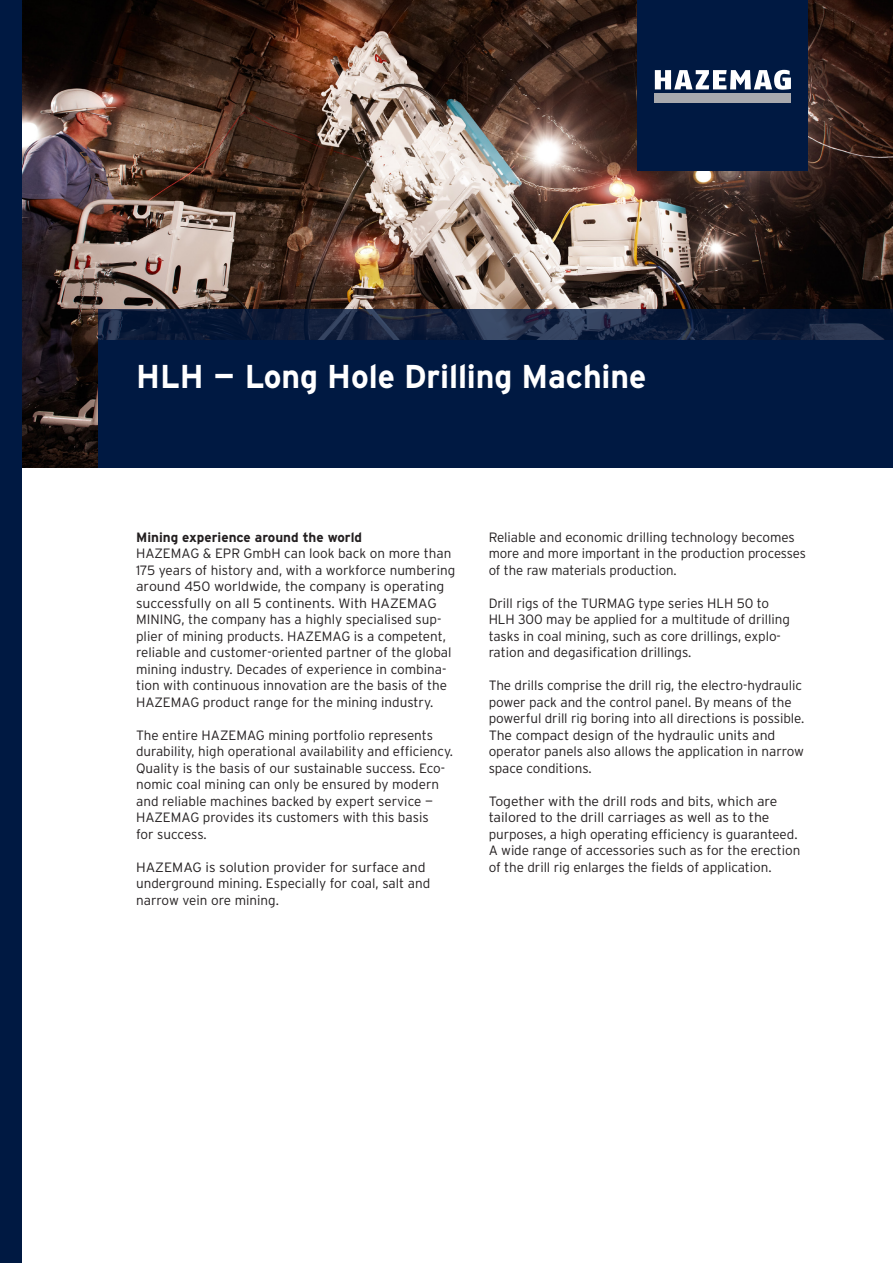
<style>
.page{position:relative;width:893px;height:1263px;background:#fff}
.page>*{position:absolute;margin:0;border:0;box-sizing:border-box;transform-origin:0 0}
.t1{font:700 33px "Interstate";letter-spacing:-.005em;color:#fff}
.Fließtext{font:300 13.5px/16.5px "Interstate";letter-spacing:-.005em;color:#231f20}
.Fließtext-2{font:300 13.5px/16.5px "Interstate";letter-spacing:-.005em;color:#231f20;scale:1.04 1}
.Fließtext-3{font:700 13.5px "Interstate";color:#231f20}
</style>
<div class="page">
<img style="left:21px;top:0;width:872px;height:468px">
<svg style="left:98px;top:309px;width:795px;height:159px;background:#041b41"></svg>
<div style="left:638px;top:0;width:170px;height:170px;background:#001942"></div>
<svg style="left:655px;top:70px;width:136px;height:20px"></svg>
<div style="left:655px;top:93px;width:136px;height:10px;background:#a8a9ad"></div>
<div style="left:0;top:0;width:21px;height:1263px;background:#001942"></div>
<p class="t1" style="left:136px;top:358px;width:512px">HLH – Long Hole Drilling Machine</p>
<p class="Fließtext-3" style="left:136px;top:529px;width:228px">Mining experience around the world</p>
<p class="Fließtext" style="left:136px;top:545px;width:321px">HAZEMAG &amp; EPR GmbH can look back on more than 175 years of history and, with a workforce numbering around 450 worldwide, the company is operating successfully on all 5 continents. With HAZEMAG MINING, the company has a highly specialised sup&shy;plier of mining products. HAZEMAG is a competent, reliable and customer-oriented partner of the global mining industry. Decades of experience in combina&shy;tion with continuous innovation are the basis of the HAZEMAG product range for the mining industry.</p>
<p class="Fließtext" style="left:136px;top:727px;width:319px">The entire HAZEMAG mining portfolio represents durability, high operational availability and efficiency.<br>Quality is the basis of our sustainable success. Eco&shy;nomic coal mining can only be ensured by modern and reliable machines backed by expert service – HAZEMAG provides its customers with this basis<br>for success.</p>
<p class="Fließtext-2" style="left:136px;top:859px;width:284px">HAZEMAG is solution provider for surface and underground mining. Especially for coal, salt and narrow vein ore mining.</p>
<p class="Fließtext" style="left:489px;top:529px;width:319px">Reliable and economic drilling technology becomes more and more important in the production processes of the raw materials production.</p>
<p class="Fließtext" style="left:489px;top:595px;width:303px">Drill rigs of the TURMAG type series HLH 50 to HLH 300 may be applied for a multitude of drilling tasks in coal mining, such as core drillings, explo&shy;ration and degasification drillings.</p>
<p class="Fließtext" style="left:489px;top:677px;width:317px">The drills comprise the drill rig, the electro-hydraulic power pack and the control panel. By means of the powerful drill rig boring into all directions is possible.<br>The compact design of the hydraulic units and operator panels also allows the application in narrow space conditions.</p>
<p class="Fließtext-2" style="left:489px;top:793px;width:301px">Together with the drill rods and bits, which are tailored to the drill carriages as well as to the purposes, a high operating efficiency is guaranteed.<br>A wide range of accessories such as for the erection of the drill rig enlarges the fields of application.</p>
</div>
